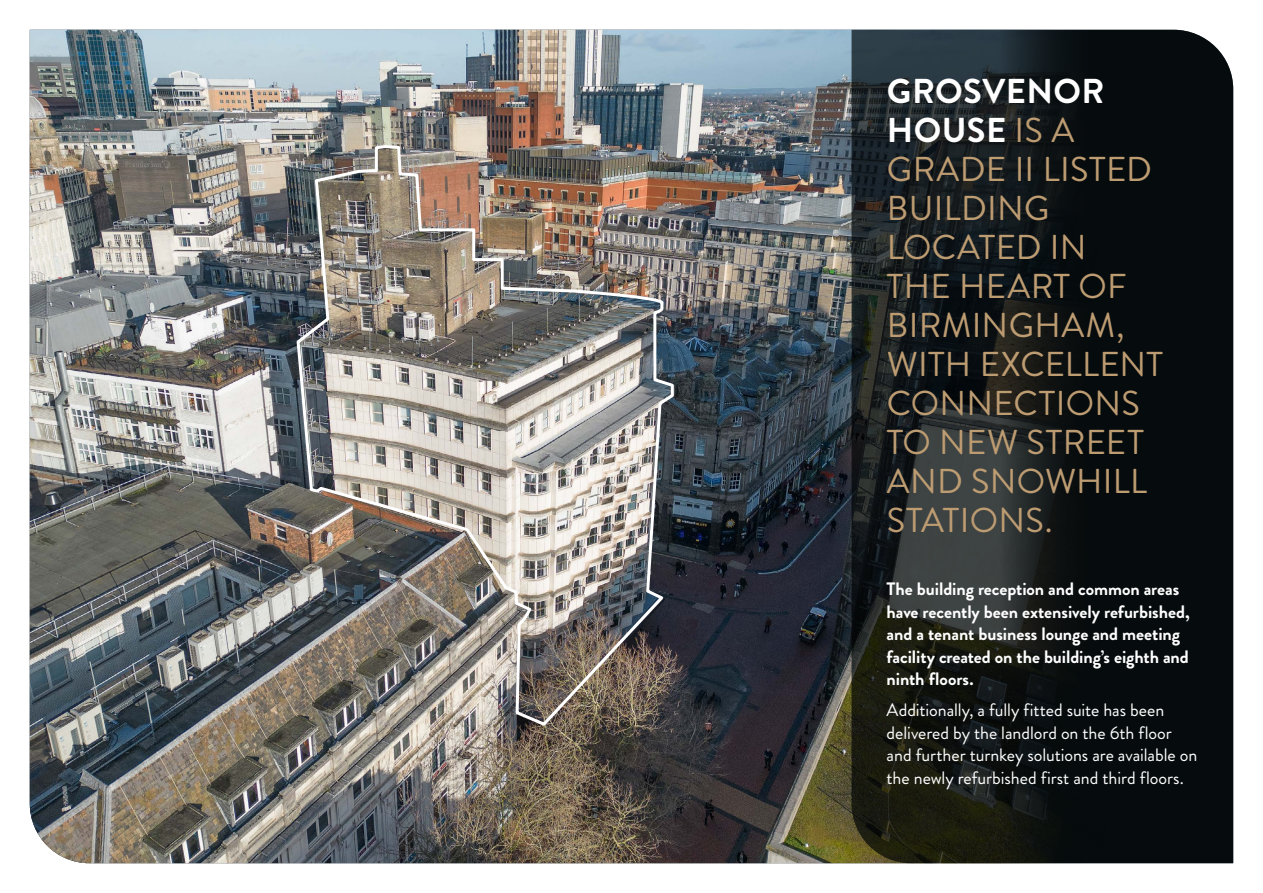
<style>
.page{position:relative;width:1263px;height:893px;background:#fff}
.page>*{position:absolute;margin:0;border:0;box-sizing:border-box;transform-origin:0 0}
.t1{font:34.5px/39px "Brandon Grotesque";letter-spacing:.01em;color:#bd9c72}
.t2{font:700 18px/22.5px "Brandon Grotesque";letter-spacing:-.005em;color:#fff}
.t3{font:18px/22.5px "Brandon Grotesque";letter-spacing:-.005em;color:#fff}
.s1{font-weight:700;color:#fff}
</style>
<div class="page">
<img style="left:30px;top:30px;width:821px;height:833px">
<svg style="left:851px;top:30px;width:382px;height:833px;background:#131818"></svg>
<img style="left:295px;top:143px;width:380px;height:585px">
<h1 class="t1" style="left:887px;top:72px;width:278px"><span class="s1">GROSVENOR<br>HOUSE</span> IS A<br>GRADE II LISTED<br>BUILDING<br>LOCATED IN<br>THE HEART OF<br>BIRMINGHAM,<br>WITH EXCELLENT<br>CONNECTIONS<br>TO NEW STREET<br>AND SNOWHILL<br>STATIONS.</h1>
<p class="t2" style="left:887px;top:578px;width:305px">The building reception and common areas have recently been extensively refurbished, and a tenant business lounge and meeting facility created on the building’s eighth and ninth floors.</p>
<p class="t3" style="left:887px;top:699px;width:312px">Additionally, a fully fitted suite has been delivered by the landlord on the 6th floor and further turnkey solutions are available on the newly refurbished first and third floors.</p>
</div>
